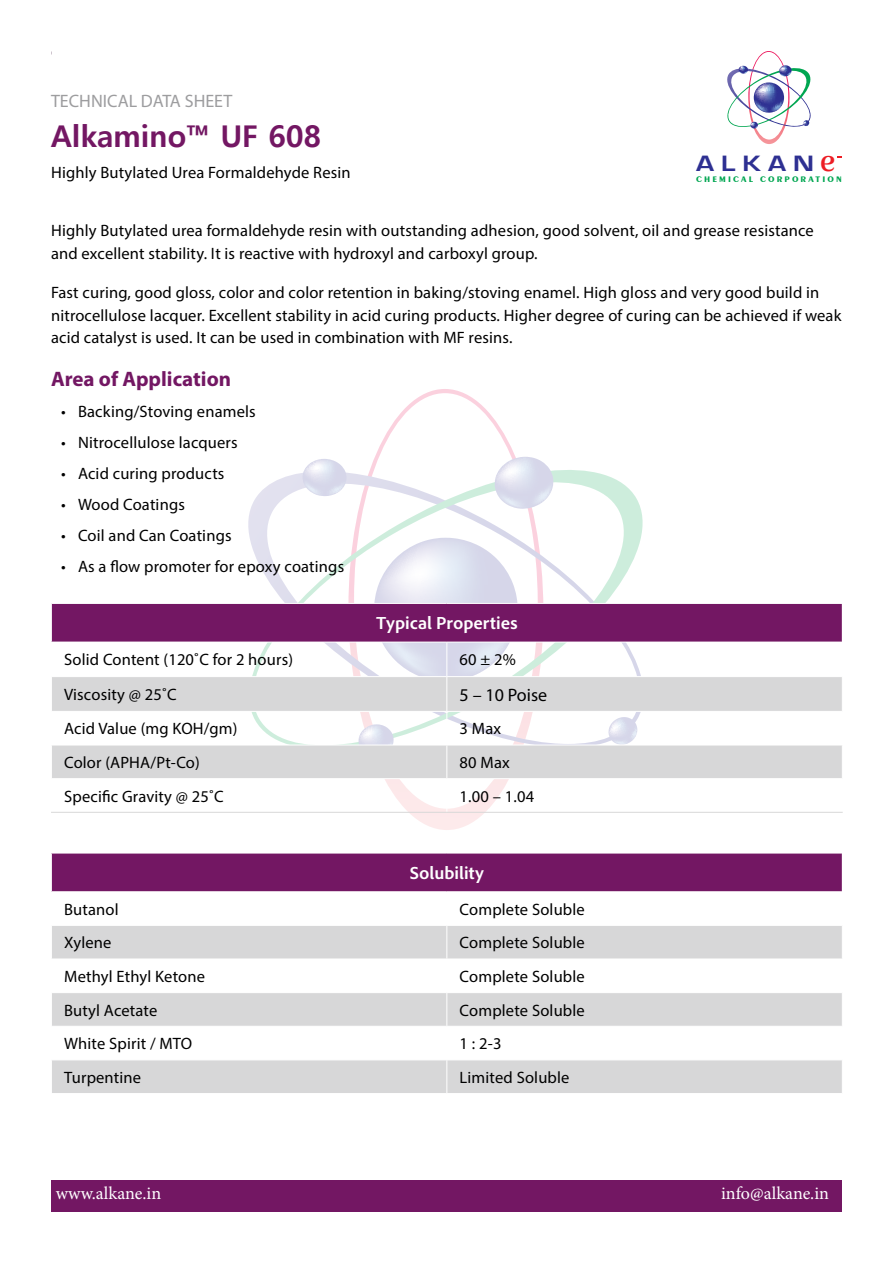
<style>
.page{position:relative;width:893px;height:1263px;background:#fff}
.page>*{position:absolute;margin:0;border:0;box-sizing:border-box;transform-origin:0 0}
.t1{font:700 30px "Malgun Gothic";color:#731763}
.t2{font:700 22.8px "Eurostile T";letter-spacing:.25em;color:#2e3092;scale:1.24 1}
.t3{font:700 21px "Myriad Pro";color:#731763}
.t4{font:700 18px "Adobe Clean";color:#fff}
.t5{font:18px "Minion Pro";color:#fff}
.t6{font:18px "Myriad Pro";color:#9d9d9f}
.t7{font:18px "Myriad Pro";color:#000}
.t8{font:16.5px/22.5px "Myriad Pro";letter-spacing:.01em;color:#000}
.t9{font:700 8.55px "Exotic 350 BT";letter-spacing:.25em;color:#00a651}
.s1{font-family:"Arima Madurai";font-size:28.65px;color:#ed1d24}
</style>
<div class="page">
<svg style="left:377px;top:389px;width:136px;height:441px"></svg>
<svg style="left:248px;top:452px;width:395px;height:224px"></svg>
<svg style="left:303px;top:459px;width:44px;height:37px"></svg>
<svg style="left:495px;top:457px;width:58px;height:52px"></svg>
<svg style="left:727px;top:51px;width:84px;height:93px"></svg>
<div style="left:51px;top:603px;width:791px;height:39px;background:#731763"></div>
<svg style="left:52px;top:677px;width:790px;height:101px;fill:#d7d7d8"></svg>
<hr style="left:51px;top:603px;width:396px;height:1px;background:#fff">
<hr style="left:51px;top:604px;width:1px;height:38px;background:#fff">
<hr style="left:447px;top:603px;width:396px;height:1px;background:#fff">
<hr style="left:51px;top:642px;width:396px;height:1px;background:#fff">
<hr style="left:447px;top:642px;width:396px;height:1px;background:#fff">
<hr style="left:446px;top:642px;width:1px;height:34px;background:#fff">
<hr style="left:51px;top:676px;width:396px;height:1px;background:#fff">
<hr style="left:447px;top:676px;width:396px;height:1px;background:#fff">
<hr style="left:446px;top:677px;width:1px;height:34px;background:#fff">
<hr style="left:51px;top:711px;width:396px;height:1px;background:#fff">
<hr style="left:447px;top:711px;width:396px;height:1px;background:#fff">
<hr style="left:446px;top:712px;width:1px;height:33px;background:#fff">
<hr style="left:446px;top:779px;width:1px;height:33px;background:#fff">
<hr style="left:51px;top:745px;width:396px;height:1px;background:#fff">
<hr style="left:51px;top:778px;width:396px;height:1px;background:#fff">
<hr style="left:447px;top:745px;width:396px;height:1px;background:#fff">
<hr style="left:446px;top:745px;width:1px;height:33px;background:#fff">
<hr style="left:447px;top:778px;width:396px;height:1px;background:#fff">
<hr style="left:51px;top:812px;width:396px;height:1px;background:#d8d8d8">
<hr style="left:447px;top:812px;width:396px;height:1px;background:#d8d8d8">
<div style="left:51px;top:853px;width:791px;height:39px;background:#731763"></div>
<svg style="left:52px;top:926px;width:790px;height:167px;fill:#d7d7d8"></svg>
<hr style="left:51px;top:853px;width:396px;height:1px;background:#fff">
<hr style="left:51px;top:853px;width:1px;height:38px;background:#fff">
<hr style="left:447px;top:853px;width:396px;height:1px;background:#fff">
<hr style="left:51px;top:891px;width:396px;height:1px;background:#fff">
<hr style="left:447px;top:891px;width:396px;height:1px;background:#fff">
<hr style="left:446px;top:926px;width:1px;height:32px;background:#fff">
<hr style="left:51px;top:958px;width:396px;height:1px;background:#fff">
<hr style="left:447px;top:958px;width:396px;height:1px;background:#fff">
<hr style="left:51px;top:992px;width:396px;height:1px;background:#fff">
<hr style="left:447px;top:992px;width:396px;height:1px;background:#fff">
<hr style="left:446px;top:993px;width:1px;height:33px;background:#fff">
<hr style="left:51px;top:1026px;width:396px;height:1px;background:#fff">
<hr style="left:447px;top:1026px;width:396px;height:1px;background:#fff">
<hr style="left:51px;top:1059px;width:396px;height:1px;background:#fff">
<hr style="left:447px;top:1059px;width:396px;height:1px;background:#fff">
<hr style="left:446px;top:1060px;width:1px;height:33px;background:#fff">
<hr style="left:446px;top:959px;width:1px;height:33px;background:#fff">
<hr style="left:446px;top:1027px;width:1px;height:32px;background:#fff">
<div style="left:51px;top:1180px;width:791px;height:32px;background:#731763"></div>
<p class="t6" style="left:51px;top:90px;width:183px">TECHNICAL DATA SHEET</p>
<h1 class="t1" style="left:51px;top:118px;width:271px">Alkamino™ UF 608</h1>
<p class="t8" style="left:51px;top:161px;width:301px">Highly Butylated Urea Formaldehyde Resin</p>
<h2 class="t2" style="left:696px;top:151px;width:114px">ALKAN<span class="s1">e</span></h2>
<p class="t9" style="left:696px;top:175px;width:147px">CHEMICAL CORPORATION</p>
<p class="t8" style="left:51px;top:219px;width:764px">Highly Butylated urea formaldehyde resin with outstanding adhesion, good solvent, oil and grease resistance and excellent stability. It is reactive with hydroxyl and carboxyl group.</p>
<p class="t8" style="left:51px;top:281px;width:792px">Fast curing, good gloss, color and color retention in baking/stoving enamel. High gloss and very good build in nitrocellulose lacquer. Excellent stability in acid curing products. Higher degree of curing can be achieved if weak acid catalyst is used. It can be used in combination with MF resins.</p>
<p class="t3" style="left:51px;top:365px;width:182px">Area of Application</p>
<p class="t8" style="left:61px;top:399px;width:196px">• Backing/Stoving enamels</p>
<p class="t8" style="left:61px;top:430px;width:178px">• Nitrocellulose lacquers</p>
<p class="t8" style="left:61px;top:461px;width:165px">• Acid curing products</p>
<p class="t8" style="left:61px;top:492px;width:125px">• Wood Coatings</p>
<p class="t8" style="left:61px;top:523px;width:172px">• Coil and Can Coatings</p>
<p class="t8" style="left:61px;top:554px;width:285px">• As a flow promoter for epoxy coatings</p>
<p class="t4" style="left:376px;top:611px;width:143px">Typical Properties</p>
<p class="t8" style="left:64px;top:648px;width:230px">Solid Content (120˚C for 2 hours)</p>
<p class="t8" style="left:460px;top:648px;width:58px">60 ± 2%</p>
<p class="t8" style="left:64px;top:682px;width:114px">Viscosity @ 25˚C</p>
<p class="t7" style="left:460px;top:684px;width:89px">5 – 10 Poise</p>
<p class="t8" style="left:64px;top:717px;width:175px">Acid Value (mg KOH/gm)</p>
<p class="t8" style="left:460px;top:717px;width:43px">3 Max</p>
<p class="t8" style="left:64px;top:751px;width:137px">Color (APHA/Pt-Co)</p>
<p class="t8" style="left:460px;top:751px;width:52px">80 Max</p>
<p class="t8" style="left:64px;top:785px;width:161px">Specific Gravity @ 25˚C</p>
<p class="t8" style="left:460px;top:785px;width:76px">1.00 – 1.04</p>
<p class="t4" style="left:410px;top:861px;width:76px">Solubility</p>
<p class="t8" style="left:64px;top:898px;width:56px">Butanol</p>
<p class="t8" style="left:460px;top:898px;width:127px">Complete Soluble</p>
<p class="t8" style="left:64px;top:931px;width:49px">Xylene</p>
<p class="t8" style="left:460px;top:931px;width:127px">Complete Soluble</p>
<p class="t8" style="left:64px;top:965px;width:142px">Methyl Ethyl Ketone</p>
<p class="t8" style="left:460px;top:965px;width:127px">Complete Soluble</p>
<p class="t8" style="left:64px;top:998px;width:95px">Butyl Acetate</p>
<p class="t8" style="left:460px;top:998px;width:127px">Complete Soluble</p>
<p class="t8" style="left:64px;top:1032px;width:129px">White Spirit / MTO</p>
<p class="t8" style="left:460px;top:1032px;width:43px">1 : 2-3</p>
<p class="t8" style="left:64px;top:1066px;width:78px">Turpentine</p>
<p class="t8" style="left:460px;top:1066px;width:111px">Limited Soluble</p>
<p class="t5" style="left:56px;top:1181px;width:107px">www.alkane.in</p>
<p class="t5" style="left:721px;top:1181px;width:109px">info@alkane.in</p>
</div>
